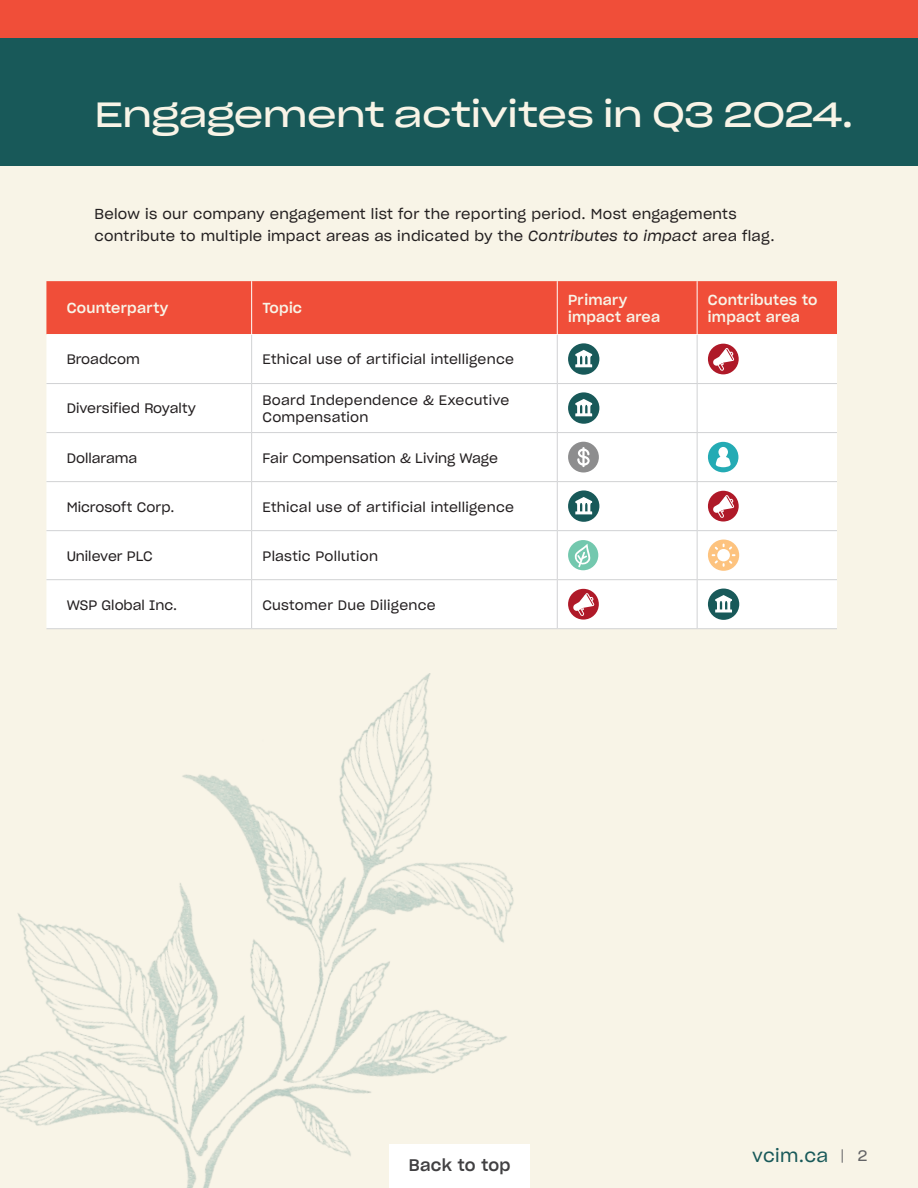
<style>
.page{position:relative;width:918px;height:1188px;background:#f8f4e7}
.page>*{position:absolute;margin:0;border:0;box-sizing:border-box;transform-origin:0 0}
.Main_Heading{font:34.5px "Sharp Grotesk Book 25";letter-spacing:-.01em;color:#f8f4e7}
.t1{font:18px "Sharp Grotesk Book 20";letter-spacing:.02em;color:#185959}
.t2{font:16.5px "Sharp Grotesk Medium 20";letter-spacing:.02em;color:#414042}
.t3{font:15px "Sharp Grotesk Book 20";color:#636366}
.Body{font:14.25px/21.8px "Sharp Grotesk Book 20";letter-spacing:.02em;color:#231f20}
.Body-2{font:14.25px/17.1px "Sharp Grotesk Medium 20";letter-spacing:.02em;color:#f8f4e7}
.Body-3{font:13.5px/16.2px "Sharp Grotesk Book 20";letter-spacing:.015em;color:#231f20}
.Body-4{font:13.5px "Sharp Grotesk Book 20";letter-spacing:-.005em;color:#231f20}
.s1{font-family:"Sharp Grotesk Book Italic 20"}
</style>
<div class="page">
<div style="left:0;top:0;width:918px;height:38px;background:#f04e39"></div>
<svg style="left:842px;top:1149px;width:1px;height:14px"></svg>
<div style="left:46px;top:281px;width:791px;height:53px;background:#f04e39"></div>
<div style="left:46px;top:335px;width:791px;height:293px;background:#fff"></div>
<hr style="left:251px;top:335px;width:1px;height:48px;background:#d1d2d4">
<hr style="left:557px;top:335px;width:1px;height:48px;background:#d1d2d4">
<hr style="left:697px;top:335px;width:1px;height:48px;background:#d1d2d4">
<hr style="left:46px;top:383px;width:206px;height:1px;background:#d1d2d4">
<hr style="left:252px;top:383px;width:305px;height:1px;background:#d1d2d4">
<hr style="left:251px;top:384px;width:1px;height:48px;background:#d1d2d4">
<hr style="left:557px;top:383px;width:140px;height:1px;background:#d1d2d4">
<hr style="left:557px;top:384px;width:1px;height:48px;background:#d1d2d4">
<hr style="left:697px;top:383px;width:140px;height:1px;background:#d1d2d4">
<hr style="left:697px;top:384px;width:1px;height:48px;background:#d1d2d4">
<hr style="left:46px;top:432px;width:206px;height:1px;background:#d1d2d4">
<hr style="left:252px;top:432px;width:305px;height:1px;background:#d1d2d4">
<hr style="left:251px;top:433px;width:1px;height:48px;background:#d1d2d4">
<hr style="left:557px;top:432px;width:140px;height:1px;background:#d1d2d4">
<hr style="left:557px;top:433px;width:1px;height:48px;background:#d1d2d4">
<hr style="left:697px;top:432px;width:140px;height:1px;background:#d1d2d4">
<hr style="left:697px;top:433px;width:1px;height:48px;background:#d1d2d4">
<hr style="left:46px;top:481px;width:206px;height:1px;background:#d1d2d4">
<hr style="left:252px;top:481px;width:305px;height:1px;background:#d1d2d4">
<hr style="left:251px;top:482px;width:1px;height:48px;background:#d1d2d4">
<hr style="left:557px;top:481px;width:140px;height:1px;background:#d1d2d4">
<hr style="left:557px;top:482px;width:1px;height:48px;background:#d1d2d4">
<hr style="left:697px;top:481px;width:140px;height:1px;background:#d1d2d4">
<hr style="left:697px;top:482px;width:1px;height:48px;background:#d1d2d4">
<hr style="left:46px;top:530px;width:206px;height:1px;background:#d1d2d4">
<hr style="left:252px;top:530px;width:305px;height:1px;background:#d1d2d4">
<hr style="left:251px;top:531px;width:1px;height:48px;background:#d1d2d4">
<hr style="left:557px;top:530px;width:140px;height:1px;background:#d1d2d4">
<hr style="left:557px;top:531px;width:1px;height:48px;background:#d1d2d4">
<hr style="left:697px;top:530px;width:140px;height:1px;background:#d1d2d4">
<hr style="left:697px;top:531px;width:1px;height:48px;background:#d1d2d4">
<hr style="left:46px;top:579px;width:206px;height:1px;background:#d1d2d4">
<hr style="left:252px;top:579px;width:305px;height:1px;background:#d1d2d4">
<hr style="left:251px;top:580px;width:1px;height:48px;background:#d1d2d4">
<hr style="left:557px;top:579px;width:140px;height:1px;background:#d1d2d4">
<hr style="left:557px;top:580px;width:1px;height:48px;background:#d1d2d4">
<hr style="left:697px;top:579px;width:140px;height:1px;background:#d1d2d4">
<hr style="left:697px;top:580px;width:1px;height:48px;background:#d1d2d4">
<hr style="left:557px;top:628px;width:140px;height:1px;background:#d1d2d4">
<hr style="left:697px;top:628px;width:140px;height:1px;background:#d1d2d4">
<hr style="left:251px;top:281px;width:1px;height:53px;background:#fefdfa">
<hr style="left:557px;top:281px;width:1px;height:53px;background:#fefdfa">
<hr style="left:697px;top:281px;width:1px;height:53px;background:#fefdfa">
<hr style="left:46px;top:334px;width:206px;height:1px;background:#fefdfa">
<hr style="left:252px;top:334px;width:305px;height:1px;background:#fefdfa">
<hr style="left:557px;top:334px;width:140px;height:1px;background:#fefdfa">
<hr style="left:697px;top:334px;width:140px;height:1px;background:#fefdfa">
<div style="left:568px;top:343px;width:31px;height:32px;background:#185959;border-radius:50%"></div>
<svg style="left:575px;top:350px;width:17px;height:17px"></svg>
<div style="left:708px;top:344px;width:31px;height:30px;background:#af1928;border-radius:50%"></div>
<svg style="left:713px;top:347px;width:21px;height:24px"></svg>
<div style="left:568px;top:392px;width:31px;height:32px;background:#185959;border-radius:50%"></div>
<svg style="left:575px;top:399px;width:17px;height:17px"></svg>
<div style="left:568px;top:442px;width:31px;height:31px;background:#8d8d8e;border-radius:50%"></div>
<svg style="left:577px;top:447px;width:13px;height:20px"></svg>
<div style="left:708px;top:442px;width:30px;height:30px;background:#24abb4;border-radius:50%"></div>
<svg style="left:716px;top:447px;width:15px;height:20px"></svg>
<div style="left:568px;top:490px;width:31px;height:32px;background:#185959;border-radius:50%"></div>
<svg style="left:575px;top:497px;width:17px;height:17px"></svg>
<div style="left:708px;top:491px;width:31px;height:31px;background:#af1928;border-radius:50%"></div>
<svg style="left:713px;top:494px;width:21px;height:24px"></svg>
<div style="left:568px;top:540px;width:30px;height:30px;background:#73c8ae;border-radius:50%"></div>
<svg style="left:574px;top:544px;width:17px;height:23px"></svg>
<div style="left:708px;top:540px;width:31px;height:31px;background:#fdc37f;border-radius:50%"></div>
<svg style="left:712px;top:544px;width:23px;height:23px"></svg>
<div style="left:568px;top:589px;width:31px;height:31px;background:#af1928;border-radius:50%"></div>
<div style="left:708px;top:589px;width:31px;height:31px;background:#185959;border-radius:50%"></div>
<svg style="left:715px;top:595px;width:17px;height:17px"></svg>
<div style="left:0;top:38px;width:918px;height:128px;background:#185959"></div>
<img style="left:0;top:581px;width:595px;height:607px">
<p class="Main_Heading" style="left:94px;top:84px;width:761px">Engagement activites in Q3 2024.</p>
<p class="Body" style="left:94px;top:203px;width:679px">Below is our company engagement list for the reporting period. Most engagements contribute to multiple impact areas as indicated by the <span class="s1">Contributes to impact</span> area flag.</p>
<p class="Body-2" style="left:67px;top:299px;width:103px">Counterparty</p>
<p class="Body-2" style="left:262px;top:299px;width:41px">Topic</p>
<p class="Body-2" style="left:568px;top:291px;width:94px">Primary impact area</p>
<p class="Body-2" style="left:708px;top:291px;width:111px">Contributes to impact area</p>
<p class="Body-3" style="left:67px;top:351px;width:75px">Broadcom</p>
<p class="Body-3" style="left:262px;top:351px;width:253px">Ethical use of artificial intelligence</p>
<p class="Body-3" style="left:67px;top:400px;width:131px">Diversified Royalty</p>
<p class="Body-3" style="left:262px;top:392px;width:248px">Board Independence &amp; Executive<br>Compensation</p>
<p class="Body-3" style="left:67px;top:449px;width:72px">Dollarama</p>
<p class="Body-3" style="left:262px;top:449px;width:237px">Fair Compensation &amp; Living Wage</p>
<p class="Body-3" style="left:67px;top:498px;width:107px">Microsoft Corp.</p>
<p class="Body-3" style="left:262px;top:498px;width:253px">Ethical use of artificial intelligence</p>
<p class="Body-4" style="left:67px;top:545px;width:88px">Unilever PLC</p>
<p class="Body-3" style="left:262px;top:547px;width:117px">Plastic Pollution</p>
<p class="Body-3" style="left:67px;top:596px;width:110px">WSP Global Inc.</p>
<p class="Body-3" style="left:262px;top:596px;width:175px">Customer Due Diligence</p>
<p class="t2" style="left:409px;top:1151px;width:103px">Back to top</p>
<h2 class="t1" style="left:752px;top:1141px;width:78px">vcim.ca</h2>
<p class="t3" style="left:858px;top:1144px;width:11px">2</p>
</div>
